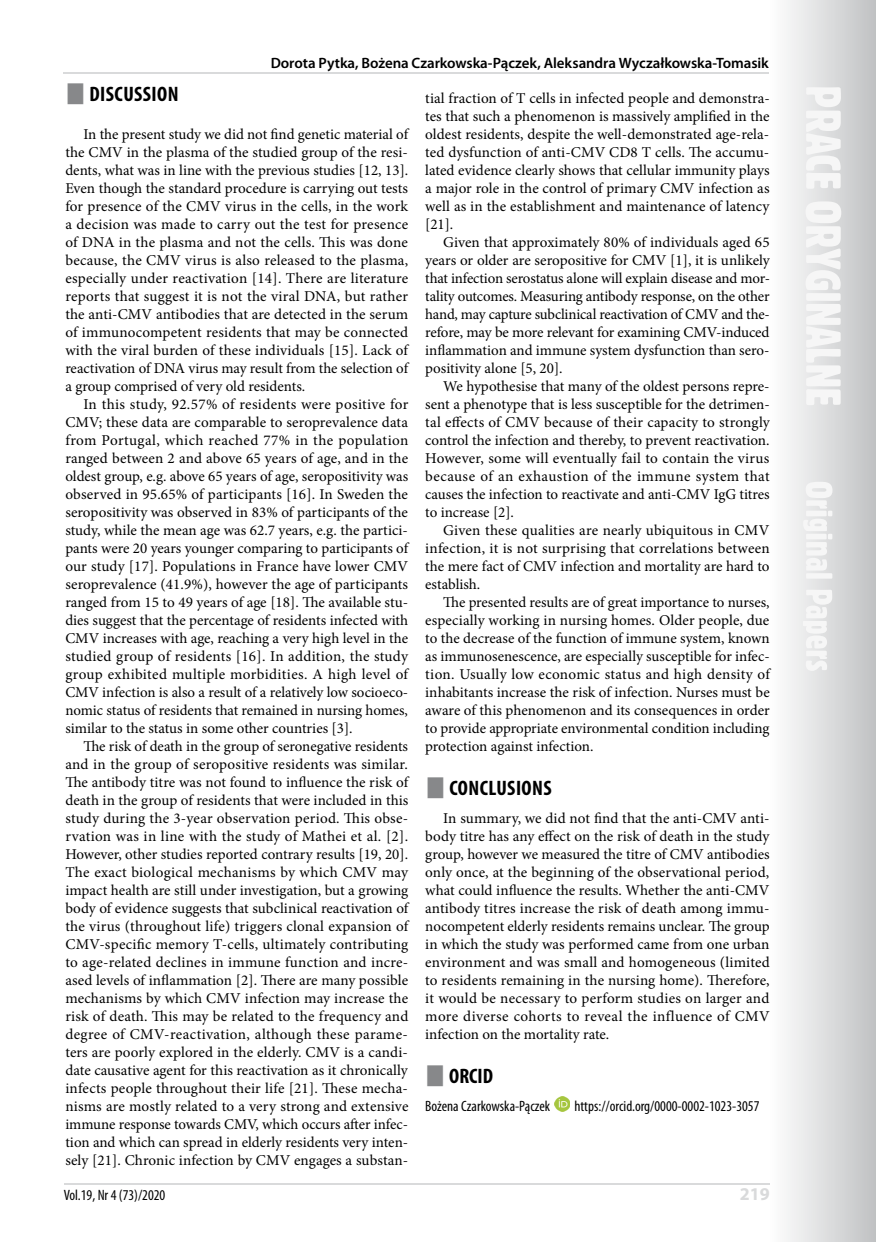
<style>
.page{position:relative;width:876px;height:1242px;background:#fff}
.page>*{position:absolute;margin:0;border:0;box-sizing:border-box;transform-origin:0 0}
.t1{font:700 condensed 21px "Myriad Pro";letter-spacing:.02em;color:#000}
.t2{font:700 18px "Myriad Pro";color:#d9dadb}
.t3{font:15px/18px "Minion Pro";color:#000;text-align:justify}
.t4{font:condensed 15px "Myriad Pro";color:#000}
.t5{font:600 15px "Myriad Pro";letter-spacing:-.01em;color:#000}
</style>
<div class="page">
<div style="left:769px;top:0;width:107px;height:1242px;background:linear-gradient(to right,#fff,#c0c2c3)"></div>
<hr style="left:768px;top:0;width:2px;height:1242px;background:#fff">
<svg style="left:803px;top:87px;width:38px;height:584px"></svg>
<hr style="left:64px;top:1183px;width:706px;height:2px;background:#d9dadb">
<hr style="left:64px;top:72px;width:705px;height:2px;background:#d9dadb">
<img style="left:555px;top:1096px;width:15px;height:15px">
<p class="t5" style="left:271px;top:53px;width:499px">Dorota Pytka, Bożena Czarkowska-Pączek, Aleksandra Wyczałkowska-Tomasik</p>
<h1 class="t1" style="left:90px;top:81px;width:91px">DISCUSSION</h1>
<p class="t3" style="left:65px;top:125px;width:344px;text-indent:18px">In the present study we did not find genetic material of the CMV in the plasma of the studied group of the resi&shy;dents, what was in line with the previous studies [12, 13].<br>Even though the standard procedure is carrying out tests for presence of the CMV virus in the cells, in the work a decision was made to carry out the test for presence of DNA in the plasma and not the cells. This was done because, the CMV virus is also released to the plasma, especially under reactivation [14]. There are literature reports that suggest it is not the viral DNA, but rather the anti-CMV antibodies that are detected in the serum of immunocompetent residents that may be connected with the viral burden of these individuals [15]. Lack of reactivation of DNA virus may result from the selection of a group comprised of very old residents.</p>
<p class="t3" style="left:65px;top:395px;width:345px;text-indent:18px">In this study, 92.57% of residents were positive for CMV; these data are comparable to seroprevalence data from Portugal, which reached 77% in the population ranged between 2 and above 65 years of age, and in the oldest group, e.g. above 65 years of age, seropositivity was observed in 95.65% of participants [16]. In Sweden the seropositivity was observed in 83% of participants of the study, while the mean age was 62.7 years, e.g. the partici&shy;pants were 20 years younger comparing to participants of our study [17]. Populations in France have lower CMV seroprevalence (41.9%), however the age of participants ranged from 15 to 49 years of age [18]. The available stu&shy;dies suggest that the percentage of residents infected with CMV increases with age, reaching a very high level in the studied group of residents [16]. In addition, the study group exhibited multiple morbidities. A high level of CMV infection is also a result of a relatively low socioeco&shy;nomic status of residents that remained in nursing homes, similar to the status in some other countries [3].</p>
<p class="t3" style="left:65px;top:737px;width:345px;text-indent:18px">The risk of death in the group of seronegative residents and in the group of seropositive residents was similar.<br>The antibody titre was not found to influence the risk of death in the group of residents that were included in this study during the 3-year observation period. This obse&shy;rvation was in line with the study of Mathei et al. [2].<br>However, other studies reported contrary results [19, 20].<br>The exact biological mechanisms by which CMV may impact health are still under investigation, but a growing body of evidence suggests that subclinical reactivation of the virus (throughout life) triggers clonal expansion of CMV-specific memory T-cells, ultimately contributing to age-related declines in immune function and incre&shy;ased levels of inflammation [2]. There are many possible mechanisms by which CMV infection may increase the risk of death. This may be related to the frequency and degree of CMV-reactivation, although these parame&shy;ters are poorly explored in the elderly. CMV is a candi&shy;date causative agent for this reactivation as it chronically infects people throughout their life [21]. These mecha&shy;nisms are mostly related to a very strong and extensive immune response towards CMV, which occurs after infec&shy;tion and which can spread in elderly residents very inten&shy;sely [21]. Chronic infection by CMV engages a substan-</p>
<p class="t3" style="left:425px;top:89px;width:346px">tial fraction of T cells in infected people and demonstra&shy;tes that such a phenomenon is massively amplified in the oldest residents, despite the well-demonstrated age-rela&shy;ted dysfunction of anti-CMV CD8 T cells. The accumu&shy;lated evidence clearly shows that cellular immunity plays a major role in the control of primary CMV infection as well as in the establishment and maintenance of latency [21].</p>
<p class="t3" style="left:425px;top:233px;width:346px;text-indent:18px">Given that approximately 80% of individuals aged 65 years or older are seropositive for CMV [1], it is unlikely that infection serostatus alone will explain disease and mor&shy;tality outcomes. Measuring antibody response, on the other hand, may capture subclinical reactivation of CMV and the&shy;refore, may be more relevant for examining CMV-induced inflammation and immune system dysfunction than sero&shy;positivity alone [5, 20].</p>
<p class="t3" style="left:425px;top:377px;width:346px;text-indent:18px">We hypothesise that many of the oldest persons repre&shy;sent a phenotype that is less susceptible for the detrimen&shy;tal effects of CMV because of their capacity to strongly control the infection and thereby, to prevent reactivation.<br>However, some will eventually fail to contain the virus because of an exhaustion of the immune system that causes the infection to reactivate and anti-CMV IgG titres to increase [2].</p>
<p class="t3" style="left:425px;top:521px;width:346px;text-indent:18px">Given these qualities are nearly ubiquitous in CMV infection, it is not surprising that correlations between the mere fact of CMV infection and mortality are hard to establish.</p>
<p class="t3" style="left:425px;top:593px;width:346px;text-indent:18px">The presented results are of great importance to nurses, especially working in nursing homes. Older people, due to the decrease of the function of immune system, known as immunosenescence, are especially susceptible for infec&shy;tion. Usually low economic status and high density of inhabitants increase the risk of infection. Nurses must be aware of this phenomenon and its consequences in order to provide appropriate environmental condition including protection against infection.</p>
<h1 class="t1" style="left:449px;top:774px;width:104px">CONCLUSIONS</h1>
<p class="t3" style="left:425px;top:809px;width:346px;text-indent:18px">In summary, we did not find that the anti-CMV anti&shy;body titre has any effect on the risk of death in the study group, however we measured the titre of CMV antibodies only once, at the beginning of the observational period, what could influence the results. Whether the anti-CMV antibody titres increase the risk of death among immu&shy;nocompetent elderly residents remains unclear. The group in which the study was performed came from one urban environment and was small and homogeneous (limited to residents remaining in the nursing home). Therefore, it would be necessary to perform studies on larger and more diverse cohorts to reveal the influence of CMV infection on the mortality rate.</p>
<h1 class="t1" style="left:449px;top:1062px;width:45px">ORCID</h1>
<p class="t4" style="left:425px;top:1097px;width:126px">Bożena Czarkowska-Pączek</p>
<p class="t4" style="left:574px;top:1097px;width:186px">https://orcid.org/0000-0002-1023-3057</p>
<p class="t4" style="left:64px;top:1186px;width:103px">Vol.19, Nr 4 (73)/2020</p>
<p class="t2" style="left:740px;top:1182px;width:31px">219</p>
</div>
